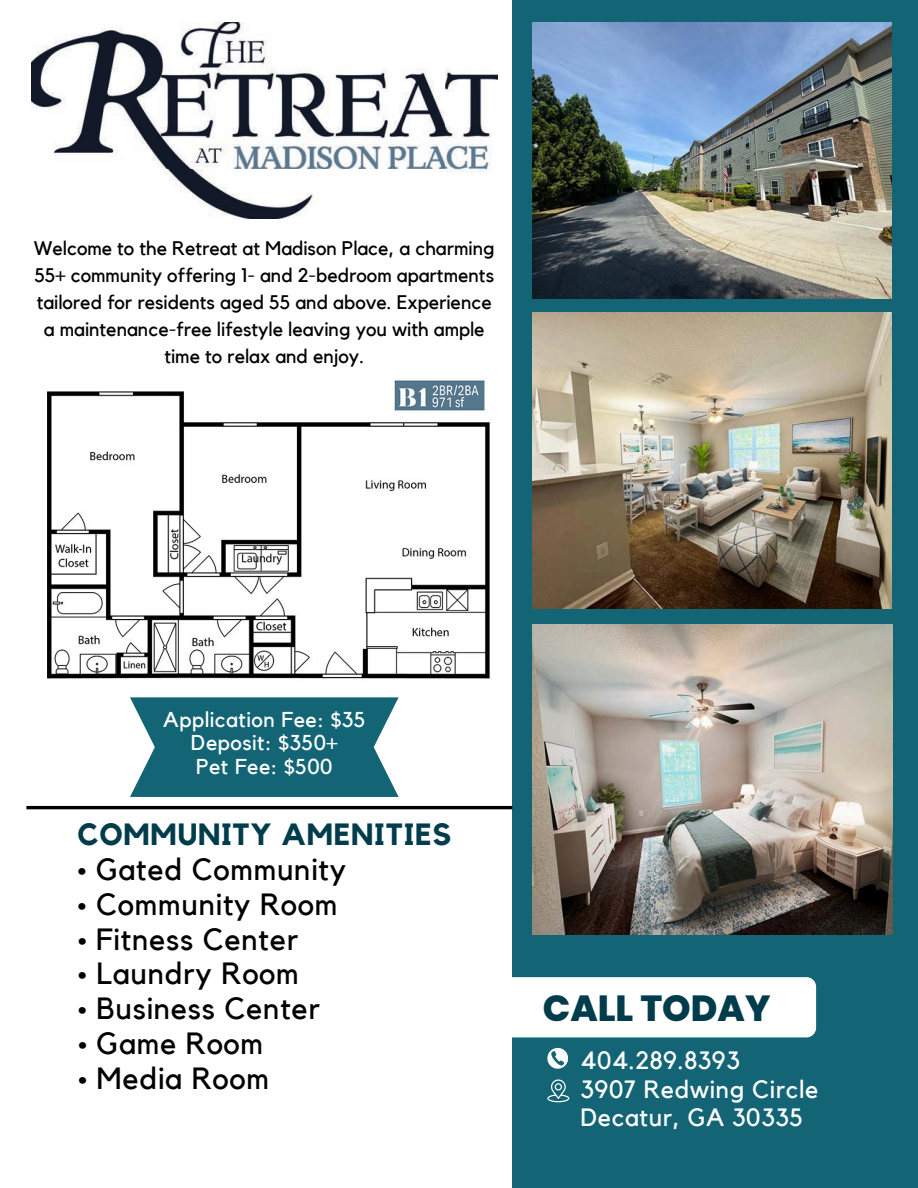
<style>
.page{position:relative;width:918px;height:1188px;background:#fff}
.page>*{position:absolute;margin:0;border:0;box-sizing:border-box;transform-origin:0 0}
.t1{font:800 36.3px "Poppins";color:#003c4b}
.t2{font:30.6px "Kollektif";letter-spacing:.025em;color:#000}
.t3{font:700 30.6px "Kollektif";letter-spacing:.025em;color:#003c4b}
.t4{font:24.9px/28.8px "Kollektif";letter-spacing:.025em;color:#fff}
.t5{font:21.45px/23.5px "Kollektif";letter-spacing:.025em;color:#fff;text-align:center}
.t6{font:19.65px/27px "Kollektif";color:#000;text-align:center}
</style>
<div class="page">
<div style="left:512px;top:0;width:406px;height:1188px;background:#136576"></div>
<div style="left:512px;top:977px;width:304px;height:60px;background:#fff"></div>
<svg style="left:547px;top:1079px;width:22px;height:23px"></svg>
<svg style="left:547px;top:1048px;width:21px;height:20px"></svg>
<img style="left:533px;top:313px;width:359px;height:296px">
<img style="left:533px;top:23px;width:359px;height:276px">
<img style="left:533px;top:625px;width:360px;height:309px">
<hr style="left:26px;top:806px;width:486px;height:3px;background:#000">
<img style="left:47px;top:380px;width:443px;height:299px">
<svg style="left:130px;top:697px;width:269px;height:100px;background:#297483"></svg>
<img style="left:31px;top:23px;width:466px;height:196px">
<p class="t6" style="left:34px;top:235px;width:463px">Welcome to the Retreat at Madison Place, a charming 55+ community offering 1- and 2-bedroom apartments tailored for residents aged 55 and above. Experience a maintenance-free lifestyle leaving you with ample time to relax and enjoy.</p>
<p class="t5" style="left:163px;top:708px;width:204px">Application Fee: $35<br>Deposit: $350+<br>Pet Fee: $500</p>
<h2 class="t3" style="left:77px;top:820px;width:375px">COMMUNITY AMENITIES</h2>
<h2 class="t2" style="left:78px;top:855px;width:270px">• Gated Community</h2>
<h2 class="t2" style="left:78px;top:890px;width:261px">• Community Room</h2>
<h2 class="t2" style="left:78px;top:925px;width:222px">• Fitness Center</h2>
<h2 class="t2" style="left:78px;top:960px;width:222px">• Laundry Room</h2>
<h2 class="t2" style="left:78px;top:995px;width:244px">• Business Center</h2>
<h2 class="t2" style="left:78px;top:1029px;width:187px">• Game Room</h2>
<h2 class="t2" style="left:78px;top:1064px;width:192px">• Media Room</h2>
<h1 class="t1" style="left:543px;top:983px;width:229px">CALL TODAY</h1>
<p class="t4" style="left:580px;top:1047px;width:239px">404.289.8393<br>3907 Redwing Circle<br>Decatur, GA 30335</p>
</div>
